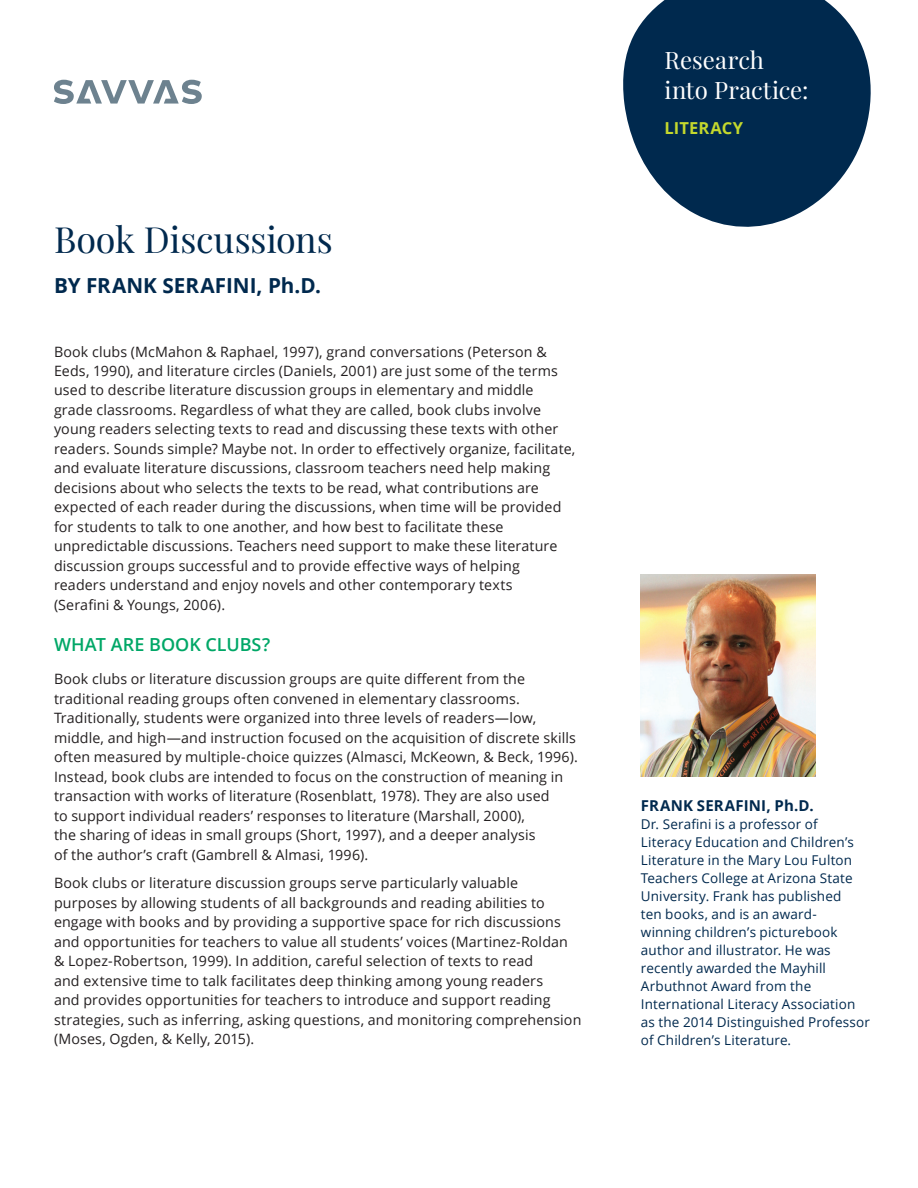
<style>
.page{position:relative;width:918px;height:1188px;background:#fff}
.page>*{position:absolute;margin:0;border:0;box-sizing:border-box;transform-origin:0 0}
.t1{font:36px "Playfair Display";letter-spacing:-.005em;color:#00294e}
.t2{font:24px/30px "Playfair Display";letter-spacing:.005em;color:#fff}
.t3{font:700 20.7px "Open Sans";letter-spacing:-.005em;color:#00294e}
.t4{font:600 18px "Open Sans";color:#00a767}
.t5{font:700 16.5px "Open Sans";letter-spacing:.01em;color:#c4d82d}
.t6{font:700 15px "Open Sans";letter-spacing:.01em;color:#00294e}
.t7{font:14.25px/19.5px "Open Sans";letter-spacing:.01em;color:#231f20}
.t8{font:13.5px/18px "Open Sans";letter-spacing:.01em;color:#00294e}
</style>
<div class="page">
<img style="left:641px;top:574px;width:175px;height:202px">
<svg style="left:623px;top:0;width:248px;height:227px;fill:#00294e"></svg>
<svg style="left:54px;top:80px;width:148px;height:24px"></svg>
<h1 class="t1" style="left:54px;top:217px;width:281px">Book Discussions</h1>
<h3 class="t3" style="left:54px;top:271px;width:269px">BY FRANK SERAFINI, Ph.D.</h3>
<p class="t7" style="left:54px;top:341px;width:523px">Book clubs (McMahon &amp; Raphael, 1997), grand conversations (Peterson &amp; Eeds, 1990), and literature circles (Daniels, 2001) are just some of the terms used to describe literature discussion groups in elementary and middle grade classrooms. Regardless of what they are called, book clubs involve young readers selecting texts to read and discussing these texts with other readers. Sounds simple? Maybe not. In order to effectively organize, facilitate, and evaluate literature discussions, classroom teachers need help making decisions about who selects the texts to be read, what contributions are expected of each reader during the discussions, when time will be provided for students to talk to one another, and how best to facilitate these unpredictable discussions. Teachers need support to make these literature discussion groups successful and to provide effective ways of helping<br>readers understand and enjoy novels and other contemporary texts<br>(Serafini &amp; Youngs, 2006).</p>
<p class="t4" style="left:54px;top:632px;width:218px">WHAT ARE BOOK CLUBS?</p>
<p class="t7" style="left:54px;top:669px;width:525px">Book clubs or literature discussion groups are quite different from the traditional reading groups often convened in elementary classrooms.<br>Traditionally, students were organized into three levels of readers—low, middle, and high—and instruction focused on the acquisition of discrete skills often measured by multiple-choice quizzes (Almasci, McKeown, &amp; Beck, 1996).<br>Instead, book clubs are intended to focus on the construction of meaning in transaction with works of literature (Rosenblatt, 1978). They are also used<br>to support individual readers’ responses to literature (Marshall, 2000),<br>the sharing of ideas in small groups (Short, 1997), and a deeper analysis<br>of the author’s craft (Gambrell &amp; Almasi, 1996).</p>
<p class="t7" style="left:54px;top:873px;width:529px">Book clubs or literature discussion groups serve particularly valuable purposes by allowing students of all backgrounds and reading abilities to engage with books and by providing a supportive space for rich discussions and opportunities for teachers to value all students’ voices (Martinez-Roldan &amp; Lopez-Robertson, 1999). In addition, careful selection of texts to read<br>and extensive time to talk facilitates deep thinking among young readers<br>and provides opportunities for teachers to introduce and support reading strategies, such as inferring, asking questions, and monitoring comprehension (Moses, Ogden, &amp; Kelly, 2015).</p>
<h2 class="t2" style="left:664px;top:45px;width:145px">Research into Practice:</h2>
<p class="t5" style="left:664px;top:116px;width:80px">LITERACY</p>
<p class="t6" style="left:641px;top:795px;width:174px">FRANK SERAFINI, Ph.D.</p>
<p class="t8" style="left:641px;top:815px;width:231px">Dr. Serafini is a professor of<br>Literacy Education and Children’s<br>Literature in the Mary Lou Fulton<br>Teachers College at Arizona State<br>University. Frank has published<br>ten books, and is an award&shy;winning children’s picturebook author and illustrator. He was recently awarded the Mayhill<br>Arbuthnot Award from the<br>International Literacy Association as the 2014 Distinguished Professor of Children’s Literature.</p>
</div>
